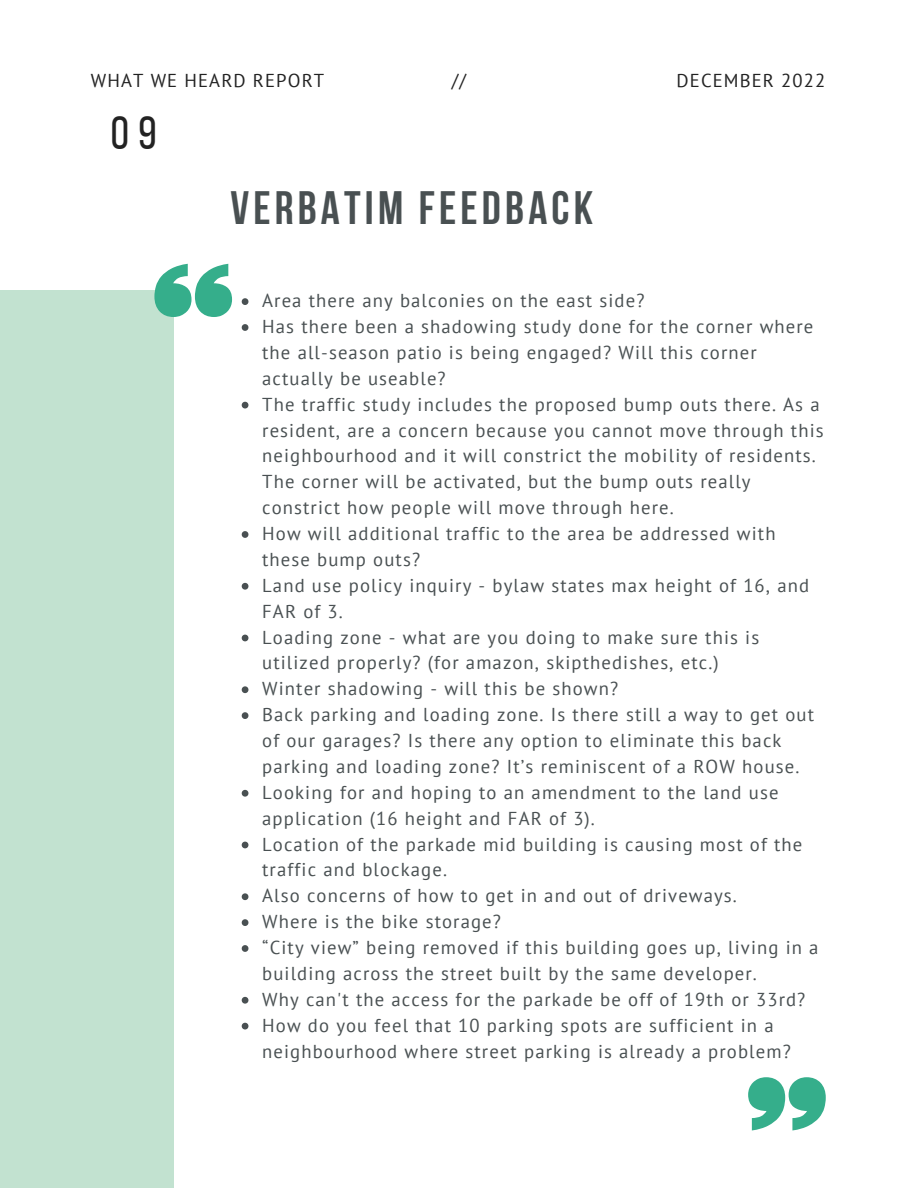
<style>
.page{position:relative;width:918px;height:1188px;background:#fff}
.page>*{position:absolute;margin:0;border:0;box-sizing:border-box;transform-origin:0 0}
.t1{font:700 46.65px "Bebas Neue";letter-spacing:.09em;color:#495052}
.t2{font:46.65px "Bebas Neue";color:#222}
.t3{font:18.75px/25.8px "PT Sans";letter-spacing:.06em;color:#495052}
.t4{font:18.6px "PT Sans";letter-spacing:.06em;color:#222}
</style>
<div class="page">
<svg style="left:748px;top:1077px;width:78px;height:53px"></svg>
<div style="left:0;top:290px;width:173px;height:898px;background:#c2e2d0"></div>
<svg style="left:242px;top:298px;width:6px;height:7px"></svg>
<svg style="left:242px;top:324px;width:6px;height:7px"></svg>
<svg style="left:242px;top:402px;width:6px;height:6px"></svg>
<svg style="left:242px;top:531px;width:6px;height:7px"></svg>
<svg style="left:242px;top:583px;width:6px;height:7px"></svg>
<svg style="left:242px;top:635px;width:6px;height:6px"></svg>
<svg style="left:242px;top:686px;width:6px;height:7px"></svg>
<svg style="left:242px;top:712px;width:6px;height:7px"></svg>
<svg style="left:242px;top:790px;width:6px;height:7px"></svg>
<svg style="left:242px;top:842px;width:6px;height:6px"></svg>
<svg style="left:242px;top:893px;width:6px;height:7px"></svg>
<svg style="left:242px;top:919px;width:6px;height:7px"></svg>
<svg style="left:242px;top:945px;width:6px;height:7px"></svg>
<svg style="left:242px;top:997px;width:6px;height:7px"></svg>
<svg style="left:242px;top:1023px;width:6px;height:6px"></svg>
<svg style="left:154px;top:264px;width:78px;height:53px"></svg>
<p class="t4" style="left:91px;top:68px;width:235px">WHAT WE HEARD REPORT</p>
<p class="t4" style="left:452px;top:68px;width:16px">//</p>
<p class="t4" style="left:677px;top:68px;width:150px">DECEMBER 2022</p>
<h1 class="t2" style="left:111px;top:114px;width:47px">09</h1>
<h1 class="t1" style="left:230px;top:189px;width:364px">VERBATIM FEEDBACK</h1>
<p class="t3" style="left:262px;top:287px;width:563px">Area there any balconies on the east side?<br>Has there been a shadowing study done for the corner where the all-season patio is being engaged? Will this corner actually be useable?<br>The traffic study includes the proposed bump outs there. As a resident, are a concern because you cannot move through this neighbourhood and it will constrict the mobility of residents.<br>The corner will be activated, but the bump outs really constrict how people will move through here.<br>How will additional traffic to the area be addressed with these bump outs?<br>Land use policy inquiry - bylaw states max height of 16, and FAR of 3.<br>Loading zone - what are you doing to make sure this is utilized properly? (for amazon, skipthedishes, etc.)<br>Winter shadowing - will this be shown?<br>Back parking and loading zone. Is there still a way to get out of our garages? Is there any option to eliminate this back parking and loading zone? It’s reminiscent of a ROW house.<br>Looking for and hoping to an amendment to the land use application (16 height and FAR of 3).<br>Location of the parkade mid building is causing most of the traffic and blockage.<br>Also concerns of how to get in and out of driveways.<br>Where is the bike storage?<br>“City view” being removed if this building goes up, living in a building across the street built by the same developer.<br>Why can't the access for the parkade be off of 19th or 33rd?<br>How do you feel that 10 parking spots are sufficient in a neighbourhood where street parking is already a problem?</p>
</div>
